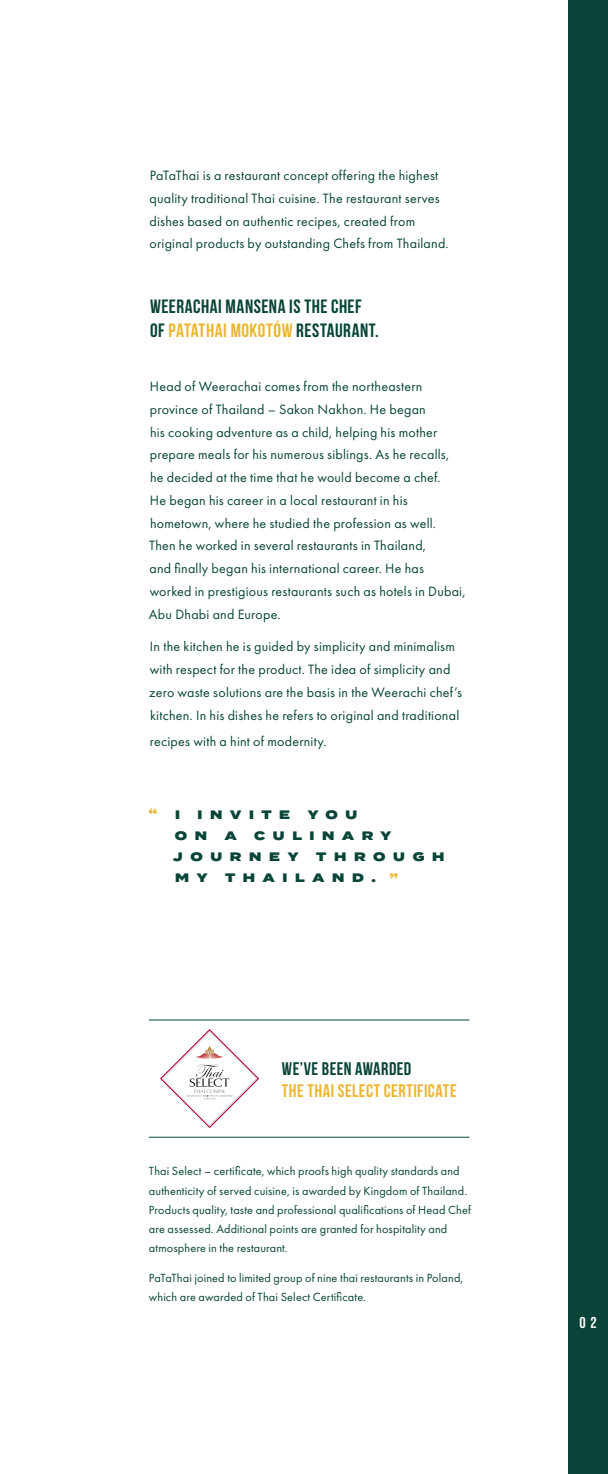
<style>
.page{position:relative;width:608px;height:1474px;background:#fff}
.page>*{position:absolute;margin:0;border:0;box-sizing:border-box;transform-origin:0 0}
.t1{font:700 19.25px/24.5px "Bebas Neue";letter-spacing:.025em;color:#084437}
.t2{font:700 18.2px "Bebas Neue";letter-spacing:.03em;color:#ecb631}
.t3{font:700 18.2px "Bebas Neue";letter-spacing:.025em;color:#084437}
.t4{font:15.75px "Bebas Neue";color:#fff}
.t5{font:14px/22.8px "Futura PT";letter-spacing:.015em;color:#084437}
.t6{font:12.25px/19.2px "Futura PT";letter-spacing:.01em;color:#084437}
.t7{font:900 12.25px/21px "Termina";letter-spacing:.625em;color:#084437}
.t8{font:900 12.25px "Termina";color:#ecb631}
.s1{color:#ecb631}
</style>
<div class="page">
<div style="left:568px;top:0;width:40px;height:1473px;background:#084437"></div>
<svg style="left:160px;top:1029px;width:99px;height:99px"></svg>
<hr style="left:149px;top:1019px;width:320px;height:1px;background:#084437">
<hr style="left:149px;top:1136px;width:320px;height:1px;background:#084437">
<p class="t5" style="left:149px;top:164px;width:301px">PaTaThai is a restaurant concept offering the highest quality traditional Thai cuisine. The restaurant serves dishes based on authentic recipes, created from original products by outstanding Chefs from Thailand.</p>
<h1 class="t1" style="left:150px;top:293px;width:230px">WEERACHAI MANSENA IS THE CHEF<br>OF <span class="s1">PATATHAI MOKOTÓW</span> RESTAURANT.</h1>
<p class="t5" style="left:149px;top:375px;width:318px">Head of Weerachai comes from the northeastern province of Thailand – Sakon Nakhon. He began<br>his cooking adventure as a child, helping his mother prepare meals for his numerous siblings. As he recalls, he decided at the time that he would become a chef.<br>He began his career in a local restaurant in his hometown, where he studied the profession as well.<br>Then he worked in several restaurants in Thailand,<br>and finally began his international career. He has worked in prestigious restaurants such as hotels in Dubai, Abu Dhabi and Europe.</p>
<p class="t5" style="left:149px;top:635px;width:314px">In the kitchen he is guided by simplicity and minimalism with respect for the product. The idea of simplicity and zero waste solutions are the basis in the Weerachi chef’s kitchen. In his dishes he refers to original and traditional</p>
<p class="t5" style="left:150px;top:729px;width:178px">recipes with a hint of modernity.</p>
<p class="t8" style="left:149px;top:803px;width:10px">“</p>
<p class="t7" style="left:175px;top:805px;width:6px">I</p>
<p class="t7" style="left:197px;top:805px;width:94px">INVITE</p>
<p class="t7" style="left:307px;top:805px;width:51px">YOU</p>
<p class="t7" style="left:175px;top:826px;width:34px">O N</p>
<p class="t7" style="left:225px;top:826px;width:13px">A</p>
<p class="t7" style="left:173px;top:826px;width:219px;text-indent:81px">CULINARY<br>JOURNEY</p>
<p class="t7" style="left:316px;top:847px;width:130px">THROUGH</p>
<p class="t7" style="left:175px;top:868px;width:34px">M Y</p>
<p class="t7" style="left:225px;top:868px;width:152px">THAILAND.</p>
<p class="t8" style="left:389px;top:868px;width:10px">”</p>
<h2 class="t3" style="left:282px;top:1058px;width:131px">WE’VE BEEN AWARDED</h2>
<h2 class="t2" style="left:282px;top:1081px;width:176px">THE THAI SELECT CERTIFICATE</h2>
<p class="t6" style="left:149px;top:1161px;width:323px">Thai Select – certificate, which proofs high quality standards and authenticity of served cuisine, is awarded by Kingdom of Thailand.<br>Products quality, taste and professional qualifications of Head Chef are assessed. Additional points are granted for hospitality and atmosphere in the restaurant.</p>
<p class="t6" style="left:149px;top:1267px;width:316px">PaTaThai joined to limited group of nine thai restaurants in Poland, which are awarded of Thai Select Certificate.</p>
<p class="t4" style="left:579px;top:1313px;width:19px">0 2</p>
</div>
